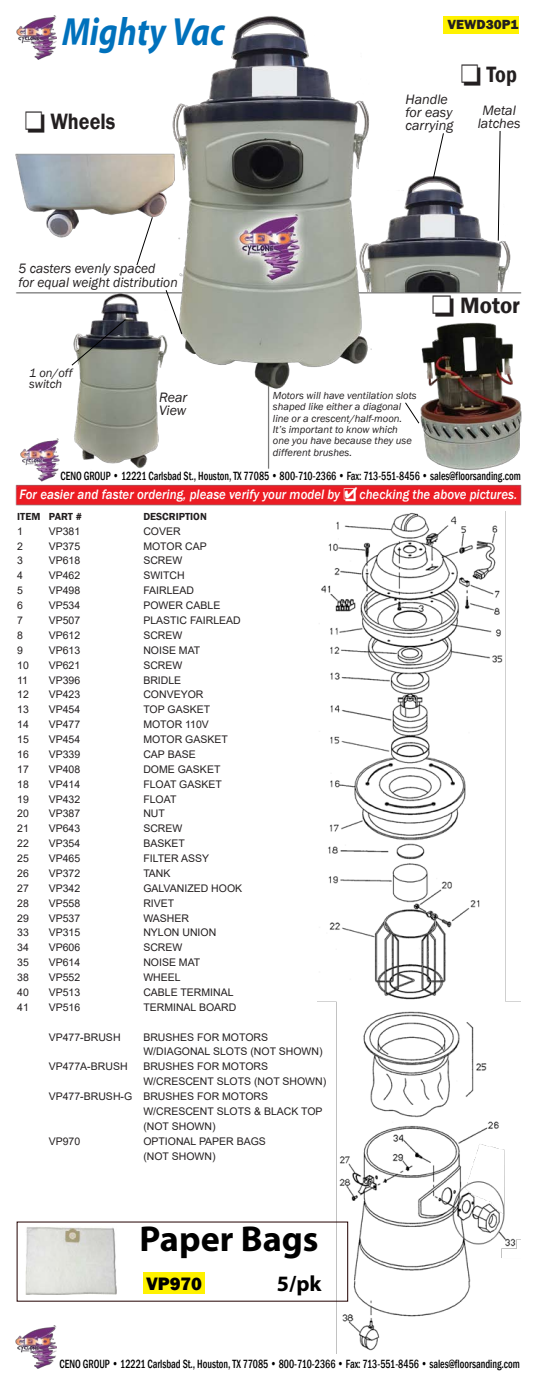
<style>
.page{position:relative;width:536px;height:1386px;background:#fff}
.page>*{position:absolute;margin:0;border:0;box-sizing:border-box;transform-origin:0 0}
.t1{font:italic 700 39.46px "Myriad Pro";color:#0071bc;scale:.86 1}
.t2{font:700 36.14px "Myriad Pro";color:#000}
.t3{font:600 22.84px "Franklin Gothic";color:#231f20;scale:.88 1}
.t4{font:600 22.84px "Franklin Gothic";color:#231f20}
.t5{font:700 22.05px "Myriad Pro";color:#000}
.t6{font:800 18.55px "Franklin Gothic";color:#000}
.t7{font:italic 500 14px "Franklin Gothic";color:#fff;scale:.92 1}
.t8{font:italic 14px/13.1px "Franklin Gothic";color:#231f20;scale:.96 1}
.t9{font:italic 14px/13.1px "Franklin Gothic";color:#231f20}
.t10{font:800 13.56px "Franklin Gothic";color:#231f20}
.t11{font:italic 12.34px/11.5px "Franklin Gothic";color:#231f20}
.t12{font:500 condensed 12.25px "Franklin Gothic";color:#000;scale:.83 1}
.t13{font:10.5px/14.9px "Arial";color:#231f20}
.t14{font:italic 10.5px/11.4px "Franklin Gothic";color:#231f20}
.t15{font:600 10.5px "Franklin Gothic";color:#231f20}
</style>
<div class="page">
<img style="left:15px;top:16px;width:507px;height:496px">
<div style="left:443px;top:16px;width:76px;height:17px;background:#fff200"></div>
<svg style="left:404px;top:402px;width:16px;height:22px"></svg>
<svg style="left:497px;top:130px;width:4px;height:112px"></svg>
<svg style="left:136px;top:216px;width:17px;height:50px"></svg>
<img style="left:16px;top:1325px;width:40px;height:44px">
<img style="left:16px;top:15px;width:41px;height:44px">
<svg style="left:165px;top:289px;width:18px;height:46px"></svg>
<svg style="left:432px;top:132px;width:12px;height:47px"></svg>
<svg style="left:71px;top:318px;width:56px;height:48px"></svg>
<img style="left:317px;top:512px;width:203px;height:841px">
<img style="left:26px;top:1227px;width:90px;height:68px">
<div style="left:143px;top:1272px;width:62px;height:21px;background:#fff200"></div>
<svg style="left:461px;top:65px;width:19px;height:21px"></svg>
<svg style="left:26px;top:112px;width:18px;height:21px"></svg>
<svg style="left:432px;top:296px;width:21px;height:21px"></svg>
<svg style="left:344px;top:487px;width:13px;height:14px"></svg>
<h1 class="t1" style="left:62px;top:6px;width:191px">Mighty Vac</h1>
<p class="t10" style="left:447px;top:16px;width:72px">VEWD30P1</p>
<h3 class="t3" style="left:50px;top:108px;width:75px">Wheels</h3>
<h3 class="t8" style="left:19px;top:262px;width:167px">5 casters evenly spaced<br>for equal weight distribution</h3>
<p class="t11" style="left:29px;top:367px;width:45px">1 on/off switch</p>
<h3 class="t9" style="left:405px;top:93px;width:49px">Handle for easy carrying</h3>
<h3 class="t3" style="left:486px;top:61px;width:36px">Top</h3>
<h3 class="t9" style="left:477px;top:104px;width:44px;text-align:center">Metal latches</h3>
<h3 class="t4" style="left:460px;top:292px;width:61px">Motor</h3>
<p class="t14" style="left:273px;top:390px;width:145px">Motors will have ventilation slots shaped like either a diagonal line or a crescent/half-moon.<br>It’s important to know which one you have because they use different brushes.</p>
<h3 class="t7" style="left:20px;top:486px;width:350px">For easier and faster ordering, please verify your model by</h3>
<h3 class="t7" style="left:359px;top:486px;width:173px">checking the above pictures.</h3>
<h3 class="t9" style="left:159px;top:391px;width:30px">Rear<br>View</h3>
<p class="t12" style="left:60px;top:467px;width:556px">CENO GROUP • 12221 Carlsbad St., Houston, TX 77085 • 800-710-2366 • Fax: 713-551-8456 • sales@floorsanding.com</p>
<p class="t15" style="left:17px;top:510px;width:66px">ITEM PART #</p>
<p class="t15" style="left:143px;top:510px;width:65px">DESCRIPTION</p>
<p class="t13" style="left:17px;top:524px;width:7px">1</p>
<p class="t13" style="left:49px;top:524px;width:33px">VP381</p>
<p class="t13" style="left:143px;top:524px;width:39px">COVER</p>
<p class="t13" style="left:17px;top:538px;width:7px">2</p>
<p class="t13" style="left:49px;top:538px;width:33px">VP375</p>
<p class="t13" style="left:143px;top:538px;width:65px">MOTOR CAP</p>
<p class="t13" style="left:17px;top:553px;width:7px">3</p>
<p class="t13" style="left:49px;top:553px;width:33px">VP618</p>
<p class="t13" style="left:143px;top:553px;width:41px">SCREW</p>
<p class="t13" style="left:17px;top:568px;width:7px">4</p>
<p class="t13" style="left:49px;top:568px;width:33px">VP462</p>
<p class="t13" style="left:143px;top:568px;width:43px">SWITCH</p>
<p class="t13" style="left:17px;top:583px;width:7px">5</p>
<p class="t13" style="left:49px;top:583px;width:33px">VP498</p>
<p class="t13" style="left:143px;top:583px;width:52px">FAIRLEAD</p>
<p class="t13" style="left:17px;top:598px;width:7px">6</p>
<p class="t13" style="left:49px;top:598px;width:33px">VP534</p>
<p class="t13" style="left:143px;top:598px;width:79px">POWER CABLE</p>
<p class="t13" style="left:17px;top:613px;width:7px">7</p>
<p class="t13" style="left:49px;top:613px;width:33px">VP507</p>
<p class="t13" style="left:143px;top:613px;width:99px">PLASTIC FAIRLEAD</p>
<p class="t13" style="left:17px;top:628px;width:7px">8</p>
<p class="t13" style="left:49px;top:628px;width:33px">VP612</p>
<p class="t13" style="left:143px;top:628px;width:41px">SCREW</p>
<p class="t13" style="left:17px;top:643px;width:7px">9</p>
<p class="t13" style="left:49px;top:643px;width:33px">VP613</p>
<p class="t13" style="left:143px;top:643px;width:58px">NOISE MAT</p>
<p class="t13" style="left:17px;top:657px;width:13px">10</p>
<p class="t13" style="left:49px;top:657px;width:33px">VP621</p>
<p class="t13" style="left:143px;top:657px;width:41px">SCREW</p>
<p class="t13" style="left:17px;top:672px;width:12px">11</p>
<p class="t13" style="left:49px;top:672px;width:33px">VP396</p>
<p class="t13" style="left:143px;top:672px;width:39px">BRIDLE</p>
<p class="t13" style="left:17px;top:687px;width:13px">12</p>
<p class="t13" style="left:49px;top:687px;width:33px">VP423</p>
<p class="t13" style="left:143px;top:687px;width:62px">CONVEYOR</p>
<p class="t13" style="left:17px;top:702px;width:13px">13</p>
<p class="t13" style="left:49px;top:702px;width:33px">VP454</p>
<p class="t13" style="left:143px;top:702px;width:68px">TOP GASKET</p>
<p class="t13" style="left:17px;top:717px;width:13px">14</p>
<p class="t13" style="left:49px;top:717px;width:33px">VP477</p>
<p class="t13" style="left:143px;top:717px;width:67px">MOTOR 110V</p>
<p class="t13" style="left:17px;top:732px;width:13px">15</p>
<p class="t13" style="left:49px;top:732px;width:33px">VP454</p>
<p class="t13" style="left:143px;top:732px;width:86px">MOTOR GASKET</p>
<p class="t13" style="left:17px;top:747px;width:13px">16</p>
<p class="t13" style="left:49px;top:747px;width:33px">VP339</p>
<p class="t13" style="left:143px;top:747px;width:54px">CAP BASE</p>
<p class="t13" style="left:17px;top:762px;width:13px">17</p>
<p class="t13" style="left:49px;top:762px;width:33px">VP408</p>
<p class="t13" style="left:143px;top:762px;width:79px">DOME GASKET</p>
<p class="t13" style="left:17px;top:776px;width:13px">18</p>
<p class="t13" style="left:49px;top:776px;width:33px">VP414</p>
<p class="t13" style="left:143px;top:776px;width:80px">FLOAT GASKET</p>
<p class="t13" style="left:17px;top:791px;width:13px">19</p>
<p class="t13" style="left:49px;top:791px;width:33px">VP432</p>
<p class="t13" style="left:143px;top:791px;width:35px">FLOAT</p>
<p class="t13" style="left:17px;top:806px;width:13px">20</p>
<p class="t13" style="left:49px;top:806px;width:33px">VP387</p>
<p class="t13" style="left:143px;top:806px;width:23px">NUT</p>
<p class="t13" style="left:17px;top:821px;width:13px">21</p>
<p class="t13" style="left:49px;top:821px;width:33px">VP643</p>
<p class="t13" style="left:143px;top:821px;width:41px">SCREW</p>
<p class="t13" style="left:17px;top:836px;width:13px">22</p>
<p class="t13" style="left:49px;top:836px;width:33px">VP354</p>
<p class="t13" style="left:143px;top:836px;width:43px">BASKET</p>
<p class="t13" style="left:17px;top:851px;width:13px">25</p>
<p class="t13" style="left:49px;top:851px;width:33px">VP465</p>
<p class="t13" style="left:143px;top:851px;width:67px">FILTER ASSY</p>
<p class="t13" style="left:17px;top:866px;width:13px">26</p>
<p class="t13" style="left:49px;top:866px;width:33px">VP372</p>
<p class="t13" style="left:143px;top:866px;width:29px">TANK</p>
<p class="t13" style="left:17px;top:881px;width:13px">27</p>
<p class="t13" style="left:49px;top:881px;width:33px">VP342</p>
<p class="t13" style="left:143px;top:881px;width:100px">GALVANIZED HOOK</p>
<p class="t13" style="left:17px;top:896px;width:13px">28</p>
<p class="t13" style="left:49px;top:896px;width:33px">VP558</p>
<p class="t13" style="left:143px;top:896px;width:32px">RIVET</p>
<p class="t13" style="left:17px;top:910px;width:13px">29</p>
<p class="t13" style="left:49px;top:910px;width:33px">VP537</p>
<p class="t13" style="left:143px;top:910px;width:47px">WASHER</p>
<p class="t13" style="left:17px;top:925px;width:13px">33</p>
<p class="t13" style="left:49px;top:925px;width:33px">VP315</p>
<p class="t13" style="left:143px;top:925px;width:74px">NYLON UNION</p>
<p class="t13" style="left:17px;top:940px;width:13px">34</p>
<p class="t13" style="left:49px;top:940px;width:33px">VP606</p>
<p class="t13" style="left:143px;top:940px;width:41px">SCREW</p>
<p class="t13" style="left:17px;top:955px;width:13px">35</p>
<p class="t13" style="left:49px;top:955px;width:33px">VP614</p>
<p class="t13" style="left:143px;top:955px;width:58px">NOISE MAT</p>
<p class="t13" style="left:17px;top:970px;width:13px">38</p>
<p class="t13" style="left:49px;top:970px;width:33px">VP552</p>
<p class="t13" style="left:143px;top:970px;width:39px">WHEEL</p>
<p class="t13" style="left:17px;top:985px;width:13px">40</p>
<p class="t13" style="left:49px;top:985px;width:33px">VP513</p>
<p class="t13" style="left:143px;top:985px;width:92px">CABLE TERMINAL</p>
<p class="t13" style="left:17px;top:1000px;width:13px">41</p>
<p class="t13" style="left:49px;top:1000px;width:33px">VP516</p>
<p class="t13" style="left:143px;top:1000px;width:94px">TERMINAL BOARD</p>
<p class="t13" style="left:49px;top:1029px;width:73px">VP477-BRUSH</p>
<p class="t13" style="left:143px;top:1029px;width:181px">BRUSHES FOR MOTORS<br>W/DIAGONAL SLOTS (NOT SHOWN)</p>
<p class="t13" style="left:49px;top:1059px;width:80px">VP477A-BRUSH</p>
<p class="t13" style="left:143px;top:1059px;width:126px">BRUSHES FOR MOTORS</p>
<p class="t13" style="left:143px;top:1074px;width:184px">W/CRESCENT SLOTS (NOT SHOWN)</p>
<p class="t13" style="left:49px;top:1089px;width:221px">VP477-BRUSH-G BRUSHES FOR MOTORS</p>
<p class="t13" style="left:143px;top:1104px;width:181px">W/CRESCENT SLOTS &amp; BLACK TOP</p>
<p class="t13" style="left:143px;top:1119px;width:74px">(NOT SHOWN)</p>
<p class="t13" style="left:49px;top:1134px;width:33px">VP970</p>
<p class="t13" style="left:143px;top:1134px;width:124px">OPTIONAL PAPER BAGS (NOT SHOWN)</p>
<h2 class="t2" style="left:139px;top:1215px;width:180px">Paper Bags</h2>
<h3 class="t6" style="left:146px;top:1271px;width:57px">VP970</h3>
<h3 class="t5" style="left:277px;top:1269px;width:46px">5/pk</h3>
<p class="t12" style="left:60px;top:1356px;width:556px">CENO GROUP • 12221 Carlsbad St., Houston, TX 77085 • 800-710-2366 • Fax: 713-551-8456 • sales@floorsanding.com</p>
</div>
